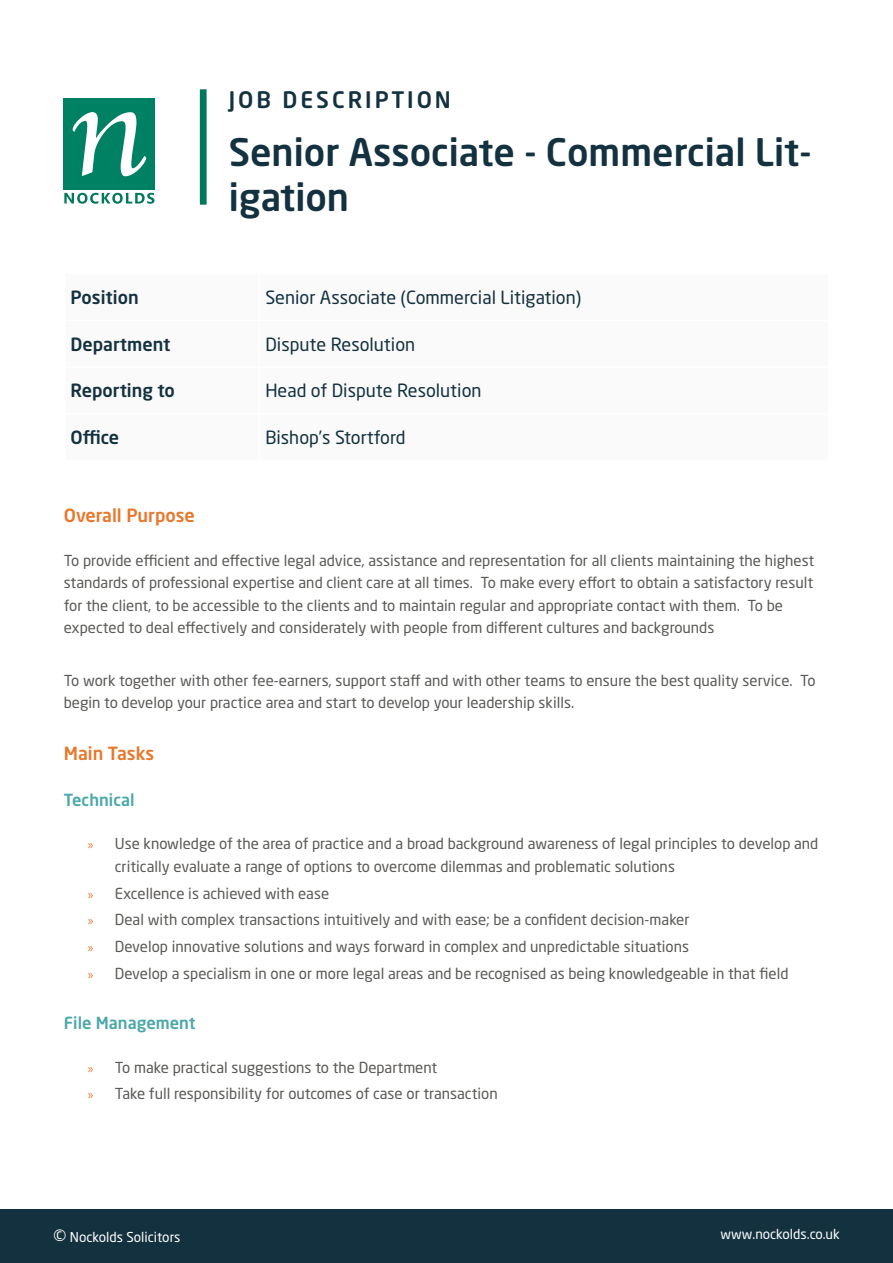
<style>
.page{position:relative;width:893px;height:1263px;background:#fff}
.page>*{position:absolute;margin:0;border:0;box-sizing:border-box;transform-origin:0 0}
.t1{font:500 37.5px/45px "Neo Sans Std";color:#13313f}
.t2{font:500 22.5px "Neo Sans Std";letter-spacing:.13em;color:#13313f}
.t3{font:18px "Neo Sans Std";color:#13313f}
.t4{font:500 18px "Neo Sans Std";color:#13313f}
.t5{font:500 18px "Neo Sans Std";color:#e7782c}
.t6{font:500 16.5px "Neo Sans Std";color:#4ca7a8}
.t7{font:15px/22.5px "Neo Sans Std";color:#5a5956}
.t8{font:13.5px "Neo Sans Std";color:#fff}
.s1{font-family:"Myriad Pro";font-size:13.5px;color:#e7782c}
.s2{font-size:18px}
</style>
<div class="page">
<div style="left:0;top:1209px;width:893px;height:54px;background:#13313f"></div>
<div style="left:64px;top:99px;width:91px;height:91px;background:#008164"></div>
<svg style="left:72px;top:112px;width:74px;height:65px"></svg>
<svg style="left:64px;top:193px;width:90px;height:11px"></svg>
<div style="left:200px;top:89px;width:7px;height:116px;background:#00785c"></div>
<h2 class="t2" style="left:229px;top:86px;width:224px">JOB DESCRIPTION</h2>
<h1 class="t1" style="left:229px;top:129px;width:584px">Senior Associate - Commercial Lit&shy;igation</h1>
<p class="t4" style="left:71px;top:286px;width:70px">Position</p>
<p class="t3" style="left:265px;top:286px;width:317px">Senior Associate (Commercial Litigation)</p>
<p class="t4" style="left:71px;top:333px;width:101px">Department</p>
<p class="t3" style="left:265px;top:333px;width:151px">Dispute Resolution</p>
<p class="t4" style="left:71px;top:379px;width:106px">Reporting to</p>
<p class="t3" style="left:265px;top:380px;width:218px">Head of Dispute Resolution</p>
<p class="t4" style="left:71px;top:426px;width:50px">Office</p>
<p class="t3" style="left:265px;top:427px;width:142px">Bishop’s Stortford</p>
<p class="t5" style="left:64px;top:504px;width:133px">Overall Purpose</p>
<p class="t7" style="left:64px;top:549px;width:752px">To provide efficient and effective legal advice, assistance and representation for all clients maintaining the highest standards of professional expertise and client care at all times. To make every effort to obtain a satisfactory result for the client, to be accessible to the clients and to maintain regular and appropriate contact with them. To be expected to deal effectively and considerately with people from different cultures and backgrounds</p>
<p class="t7" style="left:64px;top:668px;width:753px">To work together with other fee-earners, support staff and with other teams to ensure the best quality service. To begin to develop your practice area and start to develop your leadership skills.</p>
<p class="t5" style="left:64px;top:742px;width:92px">Main Tasks</p>
<p class="t6" style="left:64px;top:789px;width:72px">Technical</p>
<p class="t7" style="left:115px;top:832px;width:705px;text-indent:-27px"><span class="s1">»</span> Use knowledge of the area of practice and a broad background awareness of legal principles to develop and critically evaluate a range of options to overcome dilemmas and problematic solutions</p>
<p class="t7" style="left:88px;top:879px;width:702px;line-height:26.7px"><span class="s1">»</span> Excellence is achieved with ease<br><span class="s1">»</span> Deal with complex transactions intuitively and with ease; be a confident decision-maker<br><span class="s1">»</span> Develop innovative solutions and ways forward in complex and unpredictable situations<br><span class="s1">»</span> Develop a specialism in one or more legal areas and be recognised as being knowledgeable in that field</p>
<p class="t6" style="left:64px;top:1012px;width:133px">File Management</p>
<p class="t7" style="left:88px;top:1053px;width:411px;line-height:26.7px"><span class="s1">»</span> To make practical suggestions to the Department<br><span class="s1">»</span> Take full responsibility for outcomes of case or transaction</p>
<p class="t8" style="left:53px;top:1229px;width:129px"><span class="s2">©</span> Nockolds Solicitors</p>
<p class="t8" style="left:721px;top:1226px;width:121px">www.nockolds.co.uk</p>
</div>
